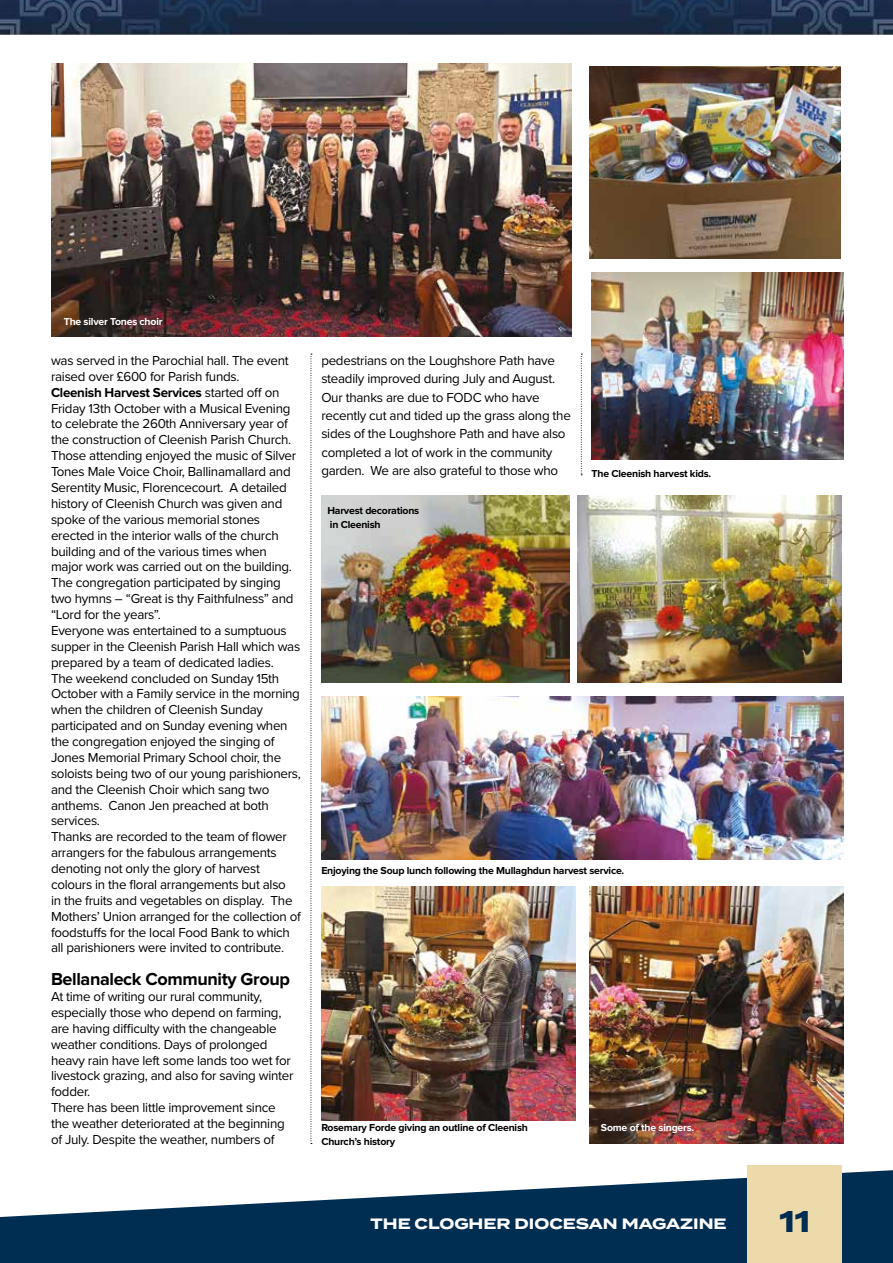
<style>
.page{position:relative;width:893px;height:1263px;background:#fff}
.page>*{position:absolute;margin:0;border:0;box-sizing:border-box;transform-origin:0 0}
.t1{font:700 30px "Termina";color:#002e52}
.t2{font:700 18px "Proxima Nova";letter-spacing:-.02em;color:#000}
.t3{font:700 15px "Termina";color:#fff}
.t4{font:13.5px/15.9px "Proxima Nova";letter-spacing:-.02em;color:#000}
.t5{font:700 10.5px/13.5px "Proxima Nova";letter-spacing:-.02em;color:#000}
.t6{font:700 10.5px "Proxima Nova";letter-spacing:-.02em;color:#fff}
.s1{font-weight:700}
</style>
<div class="page">
<img style="left:590px;top:66px;width:250px;height:193px">
<img style="left:51px;top:64px;width:521px;height:273px">
<img style="left:321px;top:887px;width:254px;height:233px">
<img style="left:589px;top:887px;width:254px;height:257px">
<img style="left:577px;top:495px;width:265px;height:187px">
<img style="left:321px;top:495px;width:248px;height:187px">
<img style="left:321px;top:696px;width:522px;height:163px">
<img style="left:592px;top:272px;width:251px;height:187px">
<svg style="left:0;top:1169px;width:893px;height:94px;fill:#002e52"></svg>
<img style="left:0;top:0;width:893px;height:34px">
<div style="left:748px;top:1165px;width:94px;height:98px;background:#eddaab"></div>
<svg style="left:311px;top:354px;width:1px;height:790px"></svg>
<svg style="left:581px;top:354px;width:1px;height:121px"></svg>
<p class="t6" style="left:64px;top:317px;width:100px">The silver Tones choir</p>
<p class="t4" style="left:51px;top:352px;width:251px">was served in the Parochial hall. The event raised over £600 for Parish funds.<br><span class="s1">Cleenish Harvest Services</span> started off on Friday 13th October with a Musical Evening to celebrate the 260th Anniversary year of the construction of Cleenish Parish Church.<br>Those attending enjoyed the music of Silver Tones Male Voice Choir, Ballinamallard and Serentity Music, Florencecourt. A detailed history of Cleenish Church was given and spoke of the various memorial stones erected in the interior walls of the church building and of the various times when major work was carried out on the building.<br>The congregation participated by singing two hymns – “Great is thy Faithfulness” and “Lord for the years”.<br>Everyone was entertained to a sumptuous supper in the Cleenish Parish Hall which was prepared by a team of dedicated ladies.<br>The weekend concluded on Sunday 15th October with a Family service in the morning when the children of Cleenish Sunday participated and on Sunday evening when the congregation enjoyed the singing of Jones Memorial Primary School choir, the soloists being two of our young parishioners, and the Cleenish Choir which sang two anthems. Canon Jen preached at both services.<br>Thanks are recorded to the team of flower arrangers for the fabulous arrangements denoting not only the glory of harvest colours in the floral arrangements but also<br>in the fruits and vegetables on display. The Mothers’ Union arranged for the collection of foodstuffs for the local Food Bank to which all parishioners were invited to contribute.</p>
<h2 class="t2" style="left:51px;top:971px;width:240px">Bellanaleck Community Group</h2>
<p class="t4" style="left:51px;top:988px;width:244px">At time of writing our rural community, especially those who depend on farming, are having difficulty with the changeable weather conditions. Days of prolonged heavy rain have left some lands too wet for livestock grazing, and also for saving winter fodder.<br>There has been little improvement since the weather deteriorated at the beginning of July. Despite the weather, numbers of</p>
<p class="t4" style="left:321px;top:351px;width:251px;line-height:18.3px">pedestrians on the Loughshore Path have steadily improved during July and August.<br>Our thanks are due to FODC who have recently cut and tided up the grass along the sides of the Loughshore Path and have also completed a lot of work in the community garden. We are also grateful to those who</p>
<p class="t5" style="left:327px;top:504px;width:93px">Harvest decorations in Cleenish</p>
<p class="t5" style="left:592px;top:467px;width:121px">The Cleenish harvest kids.</p>
<p class="t5" style="left:321px;top:864px;width:304px">Enjoying the Soup lunch following the Mullaghdun harvest service.</p>
<p class="t5" style="left:321px;top:1121px;width:208px">Rosemary Forde giving an outline of Cleenish<br>Church’s history</p>
<p class="t6" style="left:601px;top:1123px;width:95px">Some of the singers.</p>
<p class="t3" style="left:371px;top:1212px;width:358px">THE CLOGHER DIOCESAN MAGAZINE</p>
<h1 class="t1" style="left:779px;top:1199px;width:33px">11</h1>
</div>
